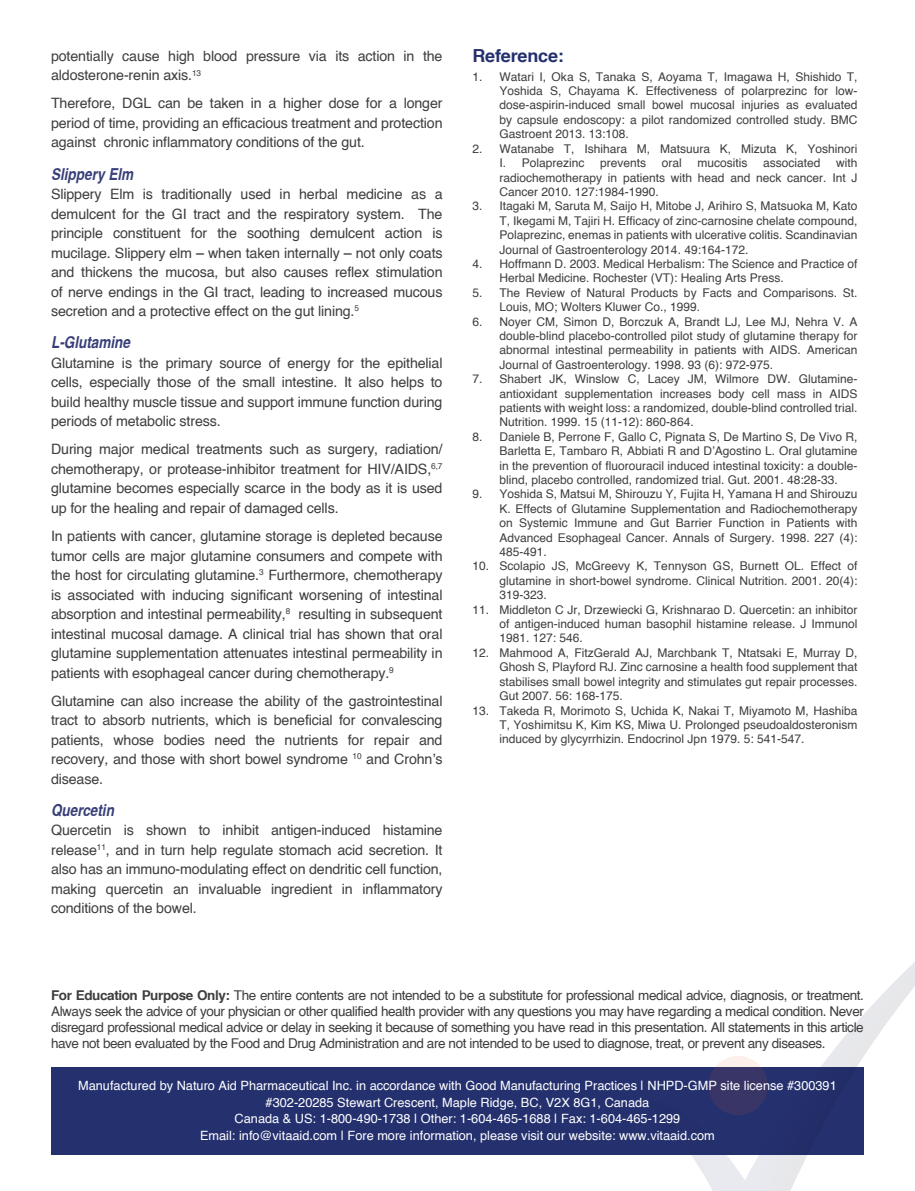
<style>
.page{position:relative;width:915px;height:1191px;background:#fff}
.page>*{position:absolute;margin:0;border:0;box-sizing:border-box;transform-origin:0 0}
.t1{font:700 18px "Helvetica";letter-spacing:-.01em;color:#25316f}
.t2{font:italic 700 condensed 16.5px "Helvetica";color:#383f78}
.t3{font:14.25px/19.5px "Helvetica";letter-spacing:-.01em;color:#3e3e3f;text-align:justify}
.t4{font:13.5px/16.2px "Helvetica";letter-spacing:-.03em;color:#3e3e3f;text-align:justify}
.t5{font:12.75px "Helvetica";color:#fff}
.t6{font:12px/14.4px "Helvetica";color:#3e3e3f;text-align:justify}
.s1{font-weight:700}
</style>
<div class="page">
<div style="left:51px;top:1067px;width:812px;height:87px;background:#25316f"></div>
<div style="left:634px;top:901px;width:280px;height:290px;background:#231f20;opacity:.75"></div>
<p class="t3" style="left:51px;top:47px;width:393px">potentially cause high blood pressure via its action in the aldosterone-renin axis.<sup>13</sup></p>
<p class="t3" style="left:51px;top:94px;width:393px">Therefore, DGL can be taken in a higher dose for a longer period of time, providing an efficacious treatment and protection against chronic inflammatory conditions of the gut.</p>
<p class="t2" style="left:51px;top:164px;width:84px">Slippery Elm</p>
<p class="t3" style="left:51px;top:185px;width:393px">Slippery Elm is traditionally used in herbal medicine as a demulcent for the GI tract and the respiratory system. The principle constituent for the soothing demulcent action is mucilage. Slippery elm – when taken internally – not only coats and thickens the mucosa, but also causes reflex stimulation of nerve endings in the GI tract, leading to increased mucous secretion and a protective effect on the gut lining.<sup>5</sup></p>
<p class="t2" style="left:51px;top:332px;width:80px">L-Glutamine</p>
<p class="t3" style="left:51px;top:354px;width:393px">Glutamine is the primary source of energy for the epithelial cells, especially those of the small intestine. It also helps to build healthy muscle tissue and support immune function during periods of metabolic stress.</p>
<p class="t3" style="left:51px;top:440px;width:393px">During major medical treatments such as surgery, radiation/ chemotherapy, or protease-inhibitor treatment for HIV/AIDS,<sup>6,7 </sup>glutamine becomes especially scarce in the body as it is used up for the healing and repair of damaged cells.</p>
<p class="t3" style="left:51px;top:527px;width:393px">In patients with cancer, glutamine storage is depleted because tumor cells are major glutamine consumers and compete with the host for circulating glutamine.<sup>3</sup> Furthermore, chemotherapy is associated with inducing significant worsening of intestinal absorption and intestinal permeability,<sup>8</sup> resulting in subsequent intestinal mucosal damage. A clinical trial has shown that oral glutamine supplementation attenuates intestinal permeability in patients with esophageal cancer during chemotherapy.<sup>9</sup></p>
<p class="t3" style="left:51px;top:691px;width:393px">Glutamine can also increase the ability of the gastrointestinal tract to absorb nutrients, which is beneficial for convalescing patients, whose bodies need the nutrients for repair and recovery, and those with short bowel syndrome <sup>10</sup> and Crohn’s disease.</p>
<p class="t2" style="left:51px;top:800px;width:64px">Quercetin</p>
<p class="t3" style="left:51px;top:821px;width:393px">Quercetin is shown to inhibit antigen-induced histamine release<sup>11</sup>, and in turn help regulate stomach acid secretion. It also has an immuno-modulating effect on dendritic cell function, making quercetin an invaluable ingredient in inflammatory conditions of the bowel.</p>
<p class="t1" style="left:472px;top:43px;width:93px">Reference:</p>
<p class="t6" style="left:499px;top:70px;width:359px;text-indent:-27px">1. Watari I, Oka S, Tanaka S, Aoyama T, Imagawa H, Shishido T, Yoshida S, Chayama K. Effectiveness of polarprezinc for low&shy;dose-aspirin-induced small bowel mucosal injuries as evaluated by capsule endoscopy: a pilot randomized controlled study. BMC Gastroent 2013. 13:108.</p>
<p class="t6" style="left:499px;top:142px;width:359px;text-indent:-27px">2. Watanabe T, Ishihara M, Matsuura K, Mizuta K, Yoshinori<br>I. Polaprezinc</p>
<p class="t6" style="left:499px;top:156px;width:359px;text-indent:336px">with radiochemotherapy in patients with head and neck cancer. Int J Cancer 2010. 127:1984-1990.</p>
<p class="t6" style="left:499px;top:200px;width:359px;text-indent:-27px">3. Itagaki M, Saruta M, Saijo H, Mitobe J, Arihiro S, Matsuoka M, Kato T, Ikegami M, Tajiri H. Efficacy of zinc-carnosine chelate compound, Polaprezinc, enemas in patients with ulcerative colitis. Scandinavian Journal of Gastroenterology 2014. 49:164-172.</p>
<p class="t6" style="left:499px;top:257px;width:359px;text-indent:-27px">4. Hoffmann D. 2003. Medical Herbalism: The Science and Practice of<br>Herbal Medicine. Rochester (VT): Healing Arts Press.</p>
<p class="t6" style="left:499px;top:286px;width:359px;text-indent:-27px">5. The Review of Natural Products by Facts and Comparisons. St.<br>Louis, MO; Wolters Kluwer Co., 1999.</p>
<p class="t6" style="left:499px;top:315px;width:359px;text-indent:-27px">6. Noyer CM, Simon D, Borczuk A, Brandt LJ, Lee MJ, Nehra V. A double-blind placebo-controlled pilot study of glutamine therapy for abnormal intestinal permeability in patients with AIDS. American Journal of Gastroenterology. 1998. 93 (6): 972-975.</p>
<p class="t6" style="left:499px;top:372px;width:359px;text-indent:-27px">7. Shabert JK, Winslow C, Lacey JM, Wilmore DW. Glutamine&shy;antioxidant supplementation increases body cell mass in AIDS patients with weight loss: a randomized, double-blind controlled trial.<br>Nutrition. 1999. 15 (11-12): 860-864.</p>
<p class="t6" style="left:499px;top:430px;width:359px;text-indent:-27px">8. Daniele B, Perrone F, Gallo C, Pignata S, De Martino S, De Vivo R, Barletta E, Tambaro R, Abbiati R and D’Agostino L. Oral glutamine in the prevention of fluorouracil induced intestinal toxicity: a double&shy;blind, placebo controlled, randomized trial. Gut. 2001. 48:28-33.</p>
<p class="t6" style="left:499px;top:488px;width:359px;text-indent:-27px">9. Yoshida S, Matsui M, Shirouzu Y, Fujita H, Yamana H and Shirouzu K. Effects of Glutamine Supplementation and Radiochemotherapy on Systemic Immune and Gut Barrier Function in Patients with Advanced Esophageal Cancer. Annals of Surgery. 1998. 227 (4):<br>485-491.</p>
<p class="t6" style="left:499px;top:560px;width:359px;text-indent:-27px">10. Scolapio JS, McGreevy K, Tennyson GS, Burnett OL. Effect of glutamine in short-bowel syndrome. Clinical Nutrition. 2001. 20(4):<br>319-323.</p>
<p class="t6" style="left:499px;top:603px;width:359px;text-indent:-27px">11. Middleton C Jr, Drzewiecki G, Krishnarao D. Quercetin: an inhibitor of antigen-induced human basophil histamine release. J Immunol 1981. 127: 546.</p>
<p class="t6" style="left:499px;top:646px;width:359px;text-indent:-27px">12. Mahmood A, FitzGerald AJ, Marchbank T, Ntatsaki E, Murray D, Ghosh S, Playford RJ. Zinc carnosine a health food supplement that stabilises small bowel integrity and stimulates gut repair processes.<br>Gut 2007. 56: 168-175.</p>
<p class="t6" style="left:499px;top:704px;width:359px;text-indent:-27px">13. Takeda R, Morimoto S, Uchida K, Nakai T, Miyamoto M, Hashiba T, Yoshimitsu K, Kim KS, Miwa U. Prolonged pseudoaldosteronism induced by glycyrrhizin. Endocrinol Jpn 1979. 5: 541-547.</p>
<p class="t6" style="left:600px;top:156px;width:48px">prevents</p>
<p class="t6" style="left:661px;top:156px;width:22px">oral</p>
<p class="t6" style="left:697px;top:156px;width:52px">mucositis</p>
<p class="t6" style="left:762px;top:156px;width:59px">associated</p>
<p class="t4" style="left:51px;top:987px;width:814px"><span class="s1">For Education Purpose Only:</span> The entire contents are not intended to be a substitute for professional medical advice, diagnosis, or treatment.<br>Always seek the advice of your physician or other qualified health provider with any questions you may have regarding a medical condition. Never disregard professional medical advice or delay in seeking it because of something you have read in this presentation. All statements in this article have not been evaluated by the Food and Drug Administration and are not intended to be used to diagnose, treat, or prevent any diseases.</p>
<p class="t5" style="left:78px;top:1077px;width:759px">Manufactured by Naturo Aid Pharmaceutical Inc. in accordance with Good Manufacturing Practices | NHPD-GMP site license #300391</p>
<p class="t5" style="left:265px;top:1093px;width:385px">#302-20285 Stewart Crescent, Maple Ridge, BC, V2X 8G1, Canada</p>
<p class="t5" style="left:234px;top:1110px;width:447px">Canada &amp; US: 1-800-490-1738 | Other: 1-604-465-1688 | Fax: 1-604-465-1299</p>
<p class="t5" style="left:200px;top:1126px;width:516px">Email: info@vitaaid.com | Fore more information, please visit our website: www.vitaaid.com</p>
</div>
